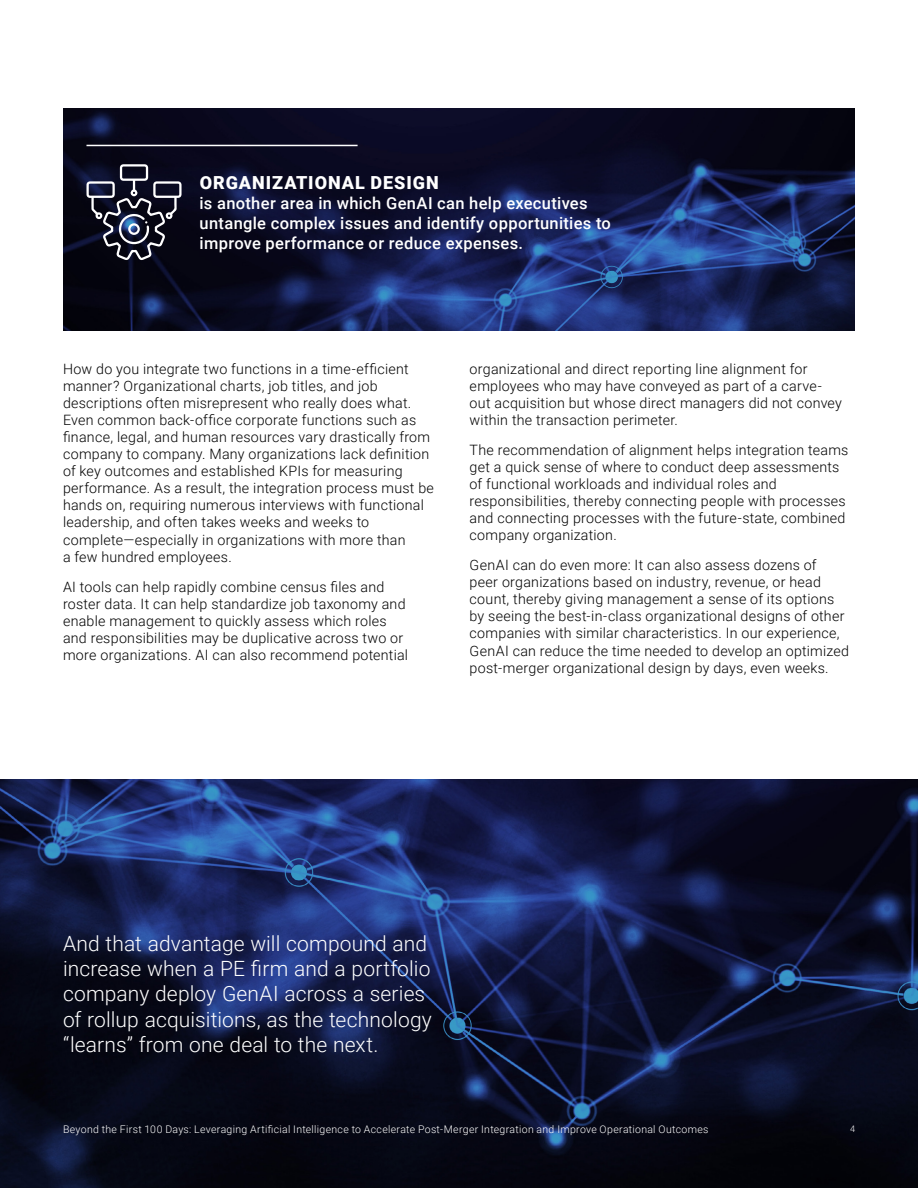
<style>
.page{position:relative;width:918px;height:1188px;background:#fff}
.page>*{position:absolute;margin:0;border:0;box-sizing:border-box;transform-origin:0 0}
.t1{font:300 21px/25.2px "Roboto";letter-spacing:.005em;color:#fff}
.t2{font:900 18px "Roboto";letter-spacing:.055em;color:#fff}
.t3{font:500 16.5px/19.8px "Roboto";letter-spacing:.02em;color:#fff}
.t4{font:300 14.25px/17.1px "Roboto";letter-spacing:.02em;color:#000}
.t5{font:300 10.5px "Roboto";letter-spacing:.03em;color:#fff}
.t6{font:300 9px "Roboto";color:#fff}
</style>
<div class="page">
<img style="left:63px;top:108px;width:792px;height:222px">
<hr style="left:86px;top:145px;width:272px;height:1px;background:#fff">
<svg style="left:86px;top:164px;width:96px;height:97px"></svg>
<img style="left:0;top:779px;width:918px;height:409px">
<p class="t2" style="left:200px;top:170px;width:240px">ORGANIZATIONAL DESIGN</p>
<p class="t3" style="left:200px;top:193px;width:413px">is another area in which GenAI can help executives untangle complex issues and identify opportunities to improve performance or reduce expenses.</p>
<p class="t4" style="left:63px;top:359px;width:372px">How do you integrate two functions in a time-efficient manner? Organizational charts, job titles, and job descriptions often misrepresent who really does what.<br>Even common back-office corporate functions such as finance, legal, and human resources vary drastically from company to company. Many organizations lack definition of key outcomes and established KPIs for measuring performance. As a result, the integration process must be hands on, requiring numerous interviews with functional leadership, and often takes weeks and weeks to complete—especially in organizations with more than<br>a few hundred employees.</p>
<p class="t4" style="left:63px;top:577px;width:347px">AI tools can help rapidly combine census files and roster data. It can help standardize job taxonomy and enable management to quickly assess which roles and responsibilities may be duplicative across two or more organizations. AI can also recommend potential</p>
<p class="t4" style="left:470px;top:359px;width:374px">organizational and direct reporting line alignment for employees who may have conveyed as part of a carve&shy;out acquisition but whose direct managers did not convey within the transaction perimeter.</p>
<p class="t4" style="left:470px;top:441px;width:380px">The recommendation of alignment helps integration teams get a quick sense of where to conduct deep assessments of functional workloads and individual roles and responsibilities, thereby connecting people with processes and connecting processes with the future-state, combined company organization.</p>
<p class="t4" style="left:470px;top:556px;width:381px">GenAI can do even more: It can also assess dozens of<br>peer organizations based on industry, revenue, or head count, thereby giving management a sense of its options by seeing the best-in-class organizational designs of other companies with similar characteristics. In our experience, GenAI can reduce the time needed to develop an optimized post-merger organizational design by days, even weeks.</p>
<h1 class="t1" style="left:63px;top:930px;width:370px">And that advantage will compound and increase when a PE firm and a portfolio company deploy GenAI across a series of rollup acquisitions, as the technology “learns” from one deal to the next.</h1>
<p class="t5" style="left:63px;top:1122px;width:647px">Beyond the First 100 Days: Leveraging Artificial Intelligence to Accelerate Post-Merger Integration and Improve Operational Outcomes</p>
<p class="t6" style="left:850px;top:1122px;width:6px">4</p>
</div>
